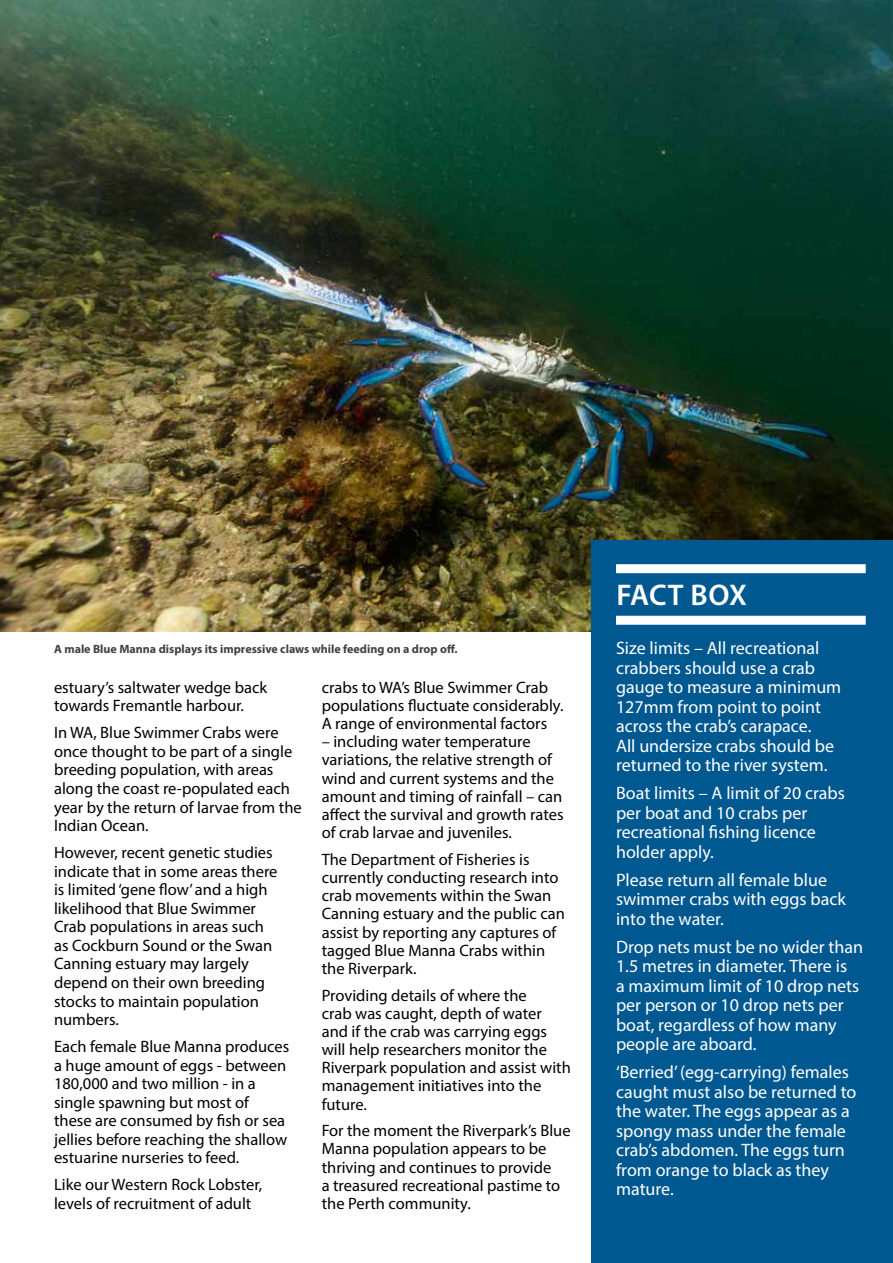
<style>
.page{position:relative;width:893px;height:1263px;background:#fff}
.page>*{position:absolute;margin:0;border:0;box-sizing:border-box;transform-origin:0 0}
.t1{font:600 30px "Myriad Pro";color:#fff}
.t2{font:18px/19.5px "Myriad Pro";color:#fff}
.t3{font:16.5px/18.1px "Myriad Pro";color:#000}
.t4{font:700 12px "Myriad Pro";color:#414042}
</style>
<div class="page">
<img style="left:0;top:0;width:893px;height:631px">
<div style="left:591px;top:540px;width:302px;height:723px;background:#005890"></div>
<div style="left:616px;top:564px;width:250px;height:9px;background:#fff"></div>
<div style="left:616px;top:616px;width:250px;height:9px;background:#fff"></div>
<p class="t4" style="left:54px;top:641px;width:405px">A male Blue Manna displays its impressive claws while feeding on a drop off.</p>
<p class="t3" style="left:54px;top:678px;width:215px;line-height:18.6px">estuary’s saltwater wedge back towards Fremantle harbour.</p>
<p class="t3" style="left:54px;top:723px;width:249px;line-height:18.6px">In WA, Blue Swimmer Crabs were once thought to be part of a single breeding population, with areas along the coast re-populated each year by the return of larvae from the<br>Indian Ocean.</p>
<p class="t3" style="left:54px;top:843px;width:225px;line-height:18.6px">However, recent genetic studies indicate that in some areas there is limited ‘gene flow’ and a high likelihood that Blue Swimmer<br>Crab populations in areas such as Cockburn Sound or the Swan<br>Canning estuary may largely depend on their own breeding stocks to maintain population numbers.</p>
<p class="t3" style="left:54px;top:1037px;width:237px;line-height:18.6px">Each female Blue Manna produces a huge amount of eggs - between<br>180,000 and two million - in a single spawning but most of these are consumed by fish or sea jellies before reaching the shallow estuarine nurseries to feed.</p>
<p class="t3" style="left:54px;top:1175px;width:210px;line-height:18.6px">Like our Western Rock Lobster, levels of recruitment of adult</p>
<p class="t3" style="left:322px;top:678px;width:243px">crabs to WA’s Blue Swimmer Crab populations fluctuate considerably.<br>A range of environmental factors</p>
<p class="t3" style="left:322px;top:732px;width:243px">– including water temperature variations, the relative strength of wind and current systems and the amount and timing of rainfall – can affect the survival and growth rates of crab larvae and juveniles.</p>
<p class="t3" style="left:322px;top:850px;width:245px">The Department of Fisheries is currently conducting research into crab movements within the Swan<br>Canning estuary and the public can assist by reporting any captures of tagged Blue Manna Crabs within the Riverpark.</p>
<p class="t3" style="left:322px;top:986px;width:251px">Providing details of where the<br>crab was caught, depth of water and if the crab was carrying eggs will help researchers monitor the<br>Riverpark population and assist with management initiatives into the future.</p>
<p class="t3" style="left:322px;top:1121px;width:250px">For the moment the Riverpark’s Blue<br>Manna population appears to be thriving and continues to provide<br>a treasured recreational pastime to the Perth community.</p>
<h1 class="t1" style="left:616px;top:576px;width:132px">FACT BOX</h1>
<p class="t2" style="left:616px;top:638px;width:227px">Size limits – All recreational crabbers should use a crab gauge to measure a minimum<br>127mm from point to point across the crab’s carapace.<br>All undersize crabs should be returned to the river system.</p>
<p class="t2" style="left:616px;top:783px;width:230px">Boat limits – A limit of 20 crabs per boat and 10 crabs per recreational fishing licence holder apply.</p>
<p class="t2" style="left:616px;top:870px;width:231px">Please return all female blue swimmer crabs with eggs back into the water.</p>
<p class="t2" style="left:616px;top:937px;width:249px">Drop nets must be no wider than<br>1.5 metres in diameter. There is<br>a maximum limit of 10 drop nets per person or 10 drop nets per boat, regardless of how many people are aboard.</p>
<p class="t2" style="left:616px;top:1062px;width:242px">‘Berried’ (egg-carrying) females caught must also be returned to the water. The eggs appear as a spongy mass under the female crab’s abdomen. The eggs turn from orange to black as they mature.</p>
</div>
